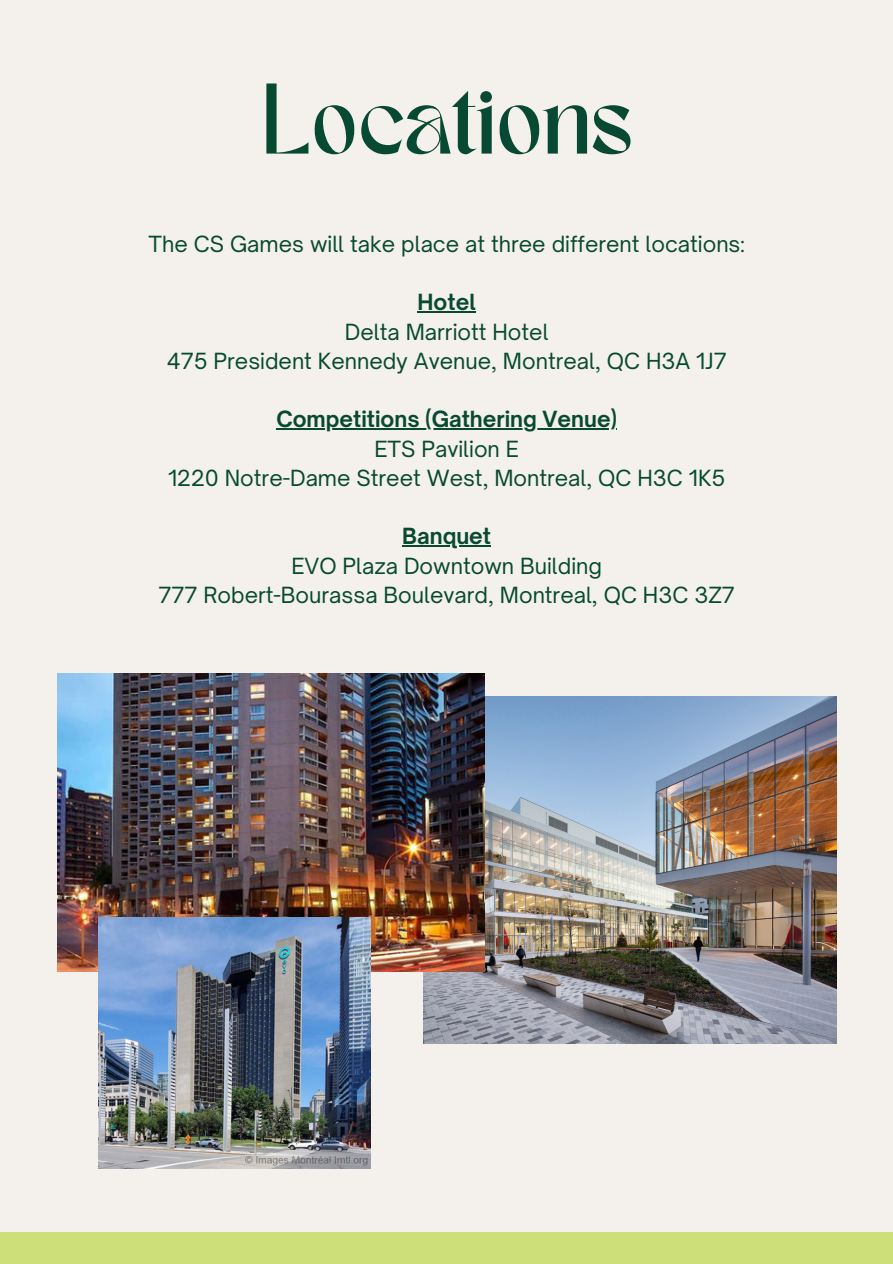
<style>
.page{position:relative;width:893px;height:1264px;background:#fff}
.page>*{position:absolute;margin:0;border:0;box-sizing:border-box;transform-origin:0 0}
.t1{font:70.05px "TANMERINGUE";color:#074932}
.t2{font:21.3px "Open Sauce One";color:#074932}
.t3{font:700 21.3px "Open Sauce One";color:#074932}
</style>
<div class="page">
<div style="left:0;top:0;width:892px;height:1263px;background:#f4f0eb"></div>
<div style="left:0;top:1232px;width:892px;height:31px;background:#ccdf79"></div>
<hr style="left:417px;top:311px;width:59px;height:1px;background:#074932">
<hr style="left:276px;top:428px;width:341px;height:1px;background:#074932">
<hr style="left:402px;top:545px;width:89px;height:1px;background:#074932">
<img style="left:423px;top:696px;width:413px;height:346px">
<img style="left:58px;top:673px;width:426px;height:298px">
<img style="left:98px;top:917px;width:273px;height:251px">
<h1 class="t1" style="left:261px;top:83px;width:372px">Locations</h1>
<p class="t2" style="left:149px;top:230px;width:597px">The CS Games will take place at three different locations:</p>
<p class="t3" style="left:417px;top:289px;width:60px">Hotel</p>
<p class="t2" style="left:345px;top:318px;width:205px">Delta Marriott Hotel</p>
<p class="t2" style="left:167px;top:347px;width:561px">475 President Kennedy Avenue, Montreal, QC H3A 1J7</p>
<p class="t3" style="left:276px;top:406px;width:342px">Competitions (Gathering Venue)</p>
<p class="t2" style="left:374px;top:435px;width:146px">ETS Pavilion E</p>
<p class="t2" style="left:168px;top:464px;width:559px">1220 Notre-Dame Street West, Montreal, QC H3C 1K5</p>
<p class="t3" style="left:402px;top:523px;width:90px">Banquet</p>
<p class="t2" style="left:291px;top:552px;width:312px">EVO Plaza Downtown Building</p>
<p class="t2" style="left:158px;top:581px;width:578px">777 Robert-Bourassa Boulevard, Montreal, QC H3C 3Z7</p>
</div>
